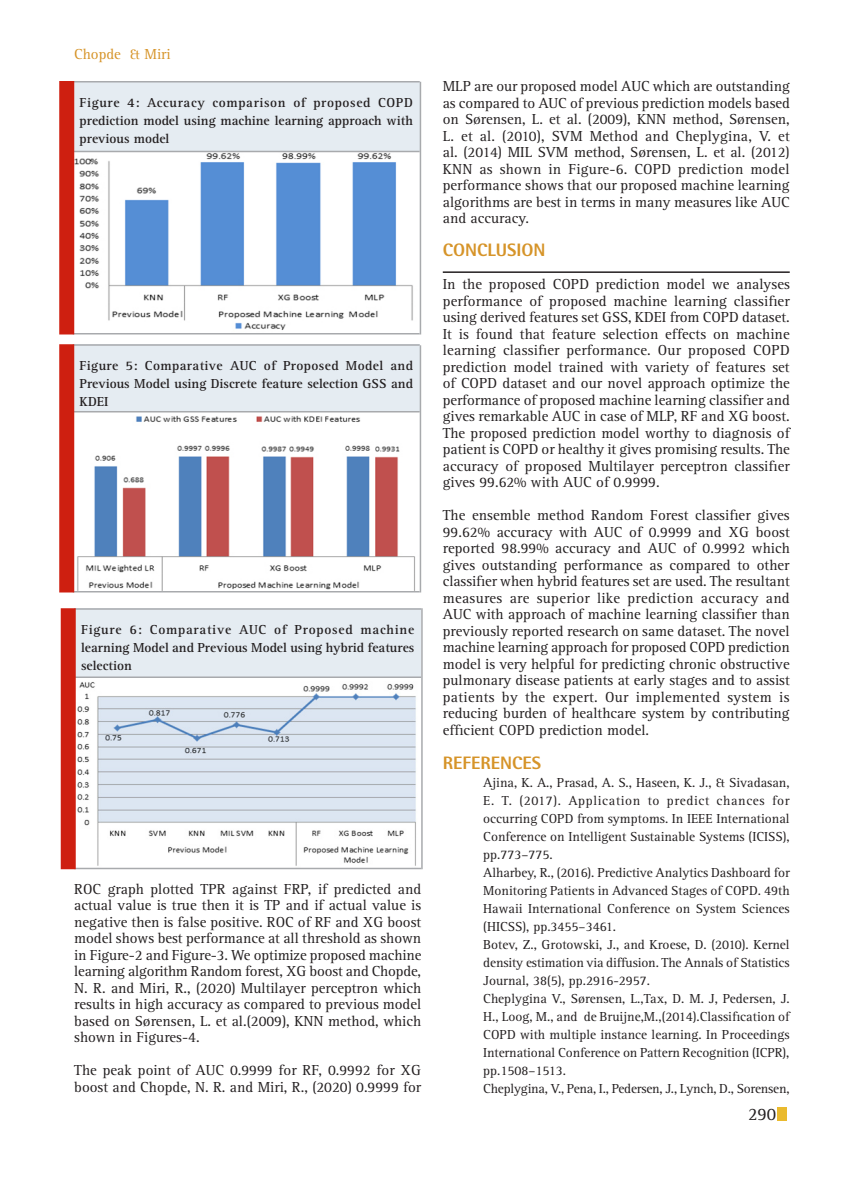
<style>
.page{position:relative;width:864px;height:1188px;background:#fff}
.page>*{position:absolute;margin:0;border:0;box-sizing:border-box;transform-origin:0 0}
.Body_text{font:800 18px "Rotis Semi Sans Std";color:#d69429}
.References{font:800 18px "Rotis Semi Sans Std";color:#d69429}
.t1{font:18px "Rotis Serif Std";color:#231f20}
.Body_text-2{font:15px/16.5px "Rotis Serif Std";color:#231f20;text-align:justify}
.Body_text-3{font:15px "Rotis Serif Std";color:#d69429}
.References-2{font:13.5px/18px "Rotis Serif Std";color:#231f20;text-align:justify}
.Body_text-4{font:700 13.5px/18px "Rotis Serif Std";color:#231f20;text-align:justify}
</style>
<div class="page">
<img style="left:74px;top:152px;width:346px;height:181px">
<div style="left:73px;top:82px;width:347px;height:69px;background:#e5ecf2"></div>
<hr style="left:73px;top:333px;width:347px;height:1px;background:#a8aaad">
<hr style="left:73px;top:151px;width:347px;height:1px;background:#a8aaad">
<hr style="left:73px;top:81px;width:347px;height:1px;background:#a8aaad">
<hr style="left:420px;top:82px;width:1px;height:252px;background:#a8aaad">
<div style="left:59px;top:81px;width:15px;height:253px;background:#ce1f10"></div>
<img style="left:74px;top:412px;width:346px;height:179px">
<div style="left:73px;top:344px;width:347px;height:67px;background:#e5ecf2"></div>
<hr style="left:73px;top:344px;width:347px;height:2px;background:#a8aaad">
<hr style="left:73px;top:411px;width:347px;height:1px;background:#a8aaad">
<hr style="left:73px;top:591px;width:347px;height:1px;background:#a8aaad">
<hr style="left:420px;top:345px;width:1px;height:247px;background:#a8aaad">
<div style="left:59px;top:344px;width:15px;height:248px;background:#ce1f10"></div>
<img style="left:76px;top:682px;width:345px;height:186px">
<div style="left:74px;top:608px;width:347px;height:68px;background:#e5ecf2"></div>
<hr style="left:74px;top:608px;width:347px;height:2px;background:#a8aaad">
<hr style="left:74px;top:676px;width:347px;height:2px;background:#a8aaad">
<hr style="left:74px;top:868px;width:347px;height:1px;background:#a8aaad">
<hr style="left:421px;top:608px;width:2px;height:261px;background:#a8aaad">
<div style="left:61px;top:608px;width:15px;height:261px;background:#ce1f10"></div>
<hr style="left:443px;top:271px;width:347px;height:2px;background:#231f20">
<div style="left:777px;top:1107px;width:10px;height:14px;background:#eaba2e"></div>
<p class="Body_text-3" style="left:74px;top:46px;width:98px">Chopde &amp; Miri</p>
<p class="Body_text-4" style="left:80px;top:94px;width:335px">Figure 4: Accuracy comparison of proposed COPD prediction model using machine learning approach with previous model</p>
<p class="Body_text-4" style="left:80px;top:357px;width:335px">Figure 5: Comparative AUC of Proposed Model and Previous Model using Discrete feature selection GSS and KDEI</p>
<p class="Body_text-4" style="left:81px;top:621px;width:335px">Figure 6: Comparative AUC of Proposed machine learning Model and Previous Model using hybrid features selection</p>
<p class="Body_text-2" style="left:74px;top:881px;width:349px">ROC graph plotted TPR against FRP, if predicted and actual value is true then it is TP and if actual value is negative then is false positive. ROC of RF and XG boost model shows best performance at all threshold as shown in Figure-2 and Figure-3. We optimize proposed machine learning algorithm Random forest, XG boost and Chopde, N. R. and Miri, R., (2020) Multilayer perceptron which results in high accuracy as compared to previous model based on Sørensen, L. et al.(2009), KNN method, which shown in Figures-4.</p>
<p class="Body_text-2" style="left:74px;top:1063px;width:349px">The peak point of AUC 0.9999 for RF, 0.9992 for XG boost and Chopde, N. R. and Miri, R., (2020) 0.9999 for</p>
<p class="Body_text-2" style="left:443px;top:79px;width:349px">MLP are our proposed model AUC which are outstanding as compared to AUC of previous prediction models based on Sørensen, L. et al. (2009), KNN method, Sørensen, L. et al. (2010), SVM Method and Cheplygina, V. et al. (2014) MIL SVM method, Sørensen, L. et al. (2012)<br>KNN as shown in Figure-6. COPD prediction model performance shows that our proposed machine learning algorithms are best in terms in many measures like AUC and accuracy.</p>
<p class="Body_text" style="left:443px;top:239px;width:104px">CONCLUSION</p>
<p class="Body_text-2" style="left:443px;top:277px;width:349px">In the proposed COPD prediction model we analyses performance of proposed machine learning classifier using derived features set GSS, KDEI from COPD dataset.<br>It is found that feature selection effects on machine learning classifier performance. Our proposed COPD prediction model trained with variety of features set of COPD dataset and our novel approach optimize the performance of proposed machine learning classifier and gives remarkable AUC in case of MLP, RF and XG boost.<br>The proposed prediction model worthy to diagnosis of patient is COPD or healthy it gives promising results. The accuracy of proposed Multilayer perceptron classifier gives 99.62% with AUC of 0.9999.</p>
<p class="Body_text-2" style="left:443px;top:508px;width:349px">The ensemble method Random Forest classifier gives 99.62% accuracy with AUC of 0.9999 and XG boost reported 98.99% accuracy and AUC of 0.9992 which gives outstanding performance as compared to other classifier when hybrid features set are used. The resultant measures are superior like prediction accuracy and AUC with approach of machine learning classifier than previously reported research on same dataset. The novel machine learning approach for proposed COPD prediction model is very helpful for predicting chronic obstructive pulmonary disease patients at early stages and to assist patients by the expert. Our implemented system is reducing burden of healthcare system by contributing efficient COPD prediction model.</p>
<p class="References" style="left:443px;top:752px;width:100px">REFERENCES</p>
<p class="References-2" style="left:443px;top:774px;width:26px">A</p>
<p class="References-2" style="left:483px;top:774px;width:308px;text-indent:9px">jina, K. A., Prasad, A. S., Haseen, K. J., &amp; Sivadasan, E. T. (2017). Application to predict chances for occurring COPD from symptoms. In IEEE</p>
<p class="References-2" style="left:483px;top:810px;width:308px;text-indent:233px">International Conference on Intelligent Sustainable Systems (ICISS), pp.773–775.</p>
<p class="References-2" style="left:443px;top:864px;width:26px">A</p>
<p class="References-2" style="left:483px;top:864px;width:308px;text-indent:9px">lharbey, R., (2016). Predictive Analytics Dashboard for Monitoring Patients in Advanced Stages of COPD. 49th Hawaii International Conference on System Sciences (HICSS), pp.3455–3461.</p>
<p class="References-2" style="left:443px;top:936px;width:25px">B</p>
<p class="References-2" style="left:483px;top:936px;width:308px;text-indent:8px">otev, Z., Grotowski, J., and Kroese, D. (2010). Kernel density estimation via diffusion. The Annals of Statistics Journal, 38(5), pp.2916-2957.</p>
<p class="References-2" style="left:483px;top:990px;width:308px">Cheplygina V., Sørensen, L.,Tax, D. M. J, Pedersen, J.<br>H., Loog, M., and de Bruijne,M.,(2014).Classification of COPD with multiple instance learning. In Proceedings International Conference on Pattern Recognition (ICPR), pp.1508–1513.</p>
<p class="References-2" style="left:483px;top:1080px;width:308px">Cheplygina, V., Pena, I., Pedersen, J., Lynch, D., Sorensen,</p>
<p class="t1" style="left:748px;top:1103px;width:30px">290</p>
</div>
